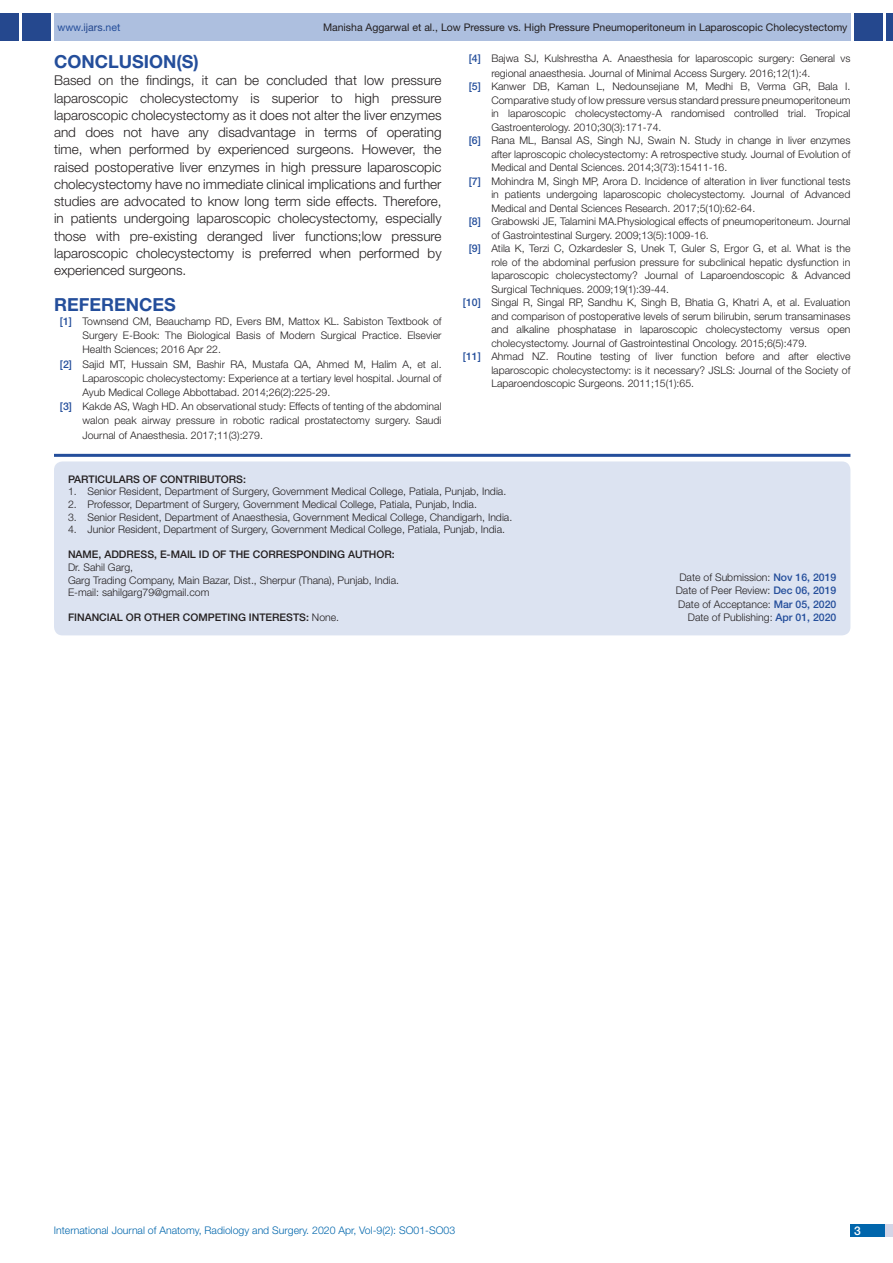
<style>
.page{position:relative;width:893px;height:1263px;background:#fff}
.page>*{position:absolute;margin:0;border:0;box-sizing:border-box;transform-origin:0 0}
.Heading{font:700 18px "Helvetica Neue";color:#244e9b}
.Body_text{font:300 13.5px/17.2px "Helvetica Neue";color:#231f20;text-align:justify}
.t1{font:500 12px "Helvetica Neue";color:#fff}
.Partic_Contri_Txt{font:300 10.5px "Helvetica Neue";color:#231f20}
.Partic_Contri_Head{font:500 10.5px "Helvetica Neue";color:#231f20}
.t2{font:10.5px "Helvetica Neue";color:#231f20}
.t3{font:300 10.5px "Helvetica Neue";color:#0166ac}
.t4{font:10.5px "Helvetica Neue";color:#244e9b}
.s1{color:#25488e}
.s2{font-weight:500;color:#244e9b}
.s3{font-weight:300}
</style>
<div class="page">
<div style="left:54px;top:13px;width:796px;height:28px;background:#adbfdf"></div>
<div style="left:0;top:13px;width:19px;height:28px;background:#25488e"></div>
<div style="left:22px;top:13px;width:29px;height:28px;background:#25488e"></div>
<div style="left:886px;top:13px;width:7px;height:28px;background:#25488e"></div>
<div style="left:854px;top:13px;width:29px;height:28px;background:#25488e"></div>
<div style="left:850px;top:1224px;width:43px;height:13px;background:#d3d5e7"></div>
<div style="left:850px;top:1224px;width:35px;height:13px;background:#0166ac"></div>
<hr style="left:54px;top:454px;width:796px;height:3px;background:#244e9b">
<div style="left:54px;top:461px;width:796px;height:174px;background:#dce3f1;border-radius:9px"></div>
<p class="t4" style="left:57px;top:21px;width:64px">www.<span class="s1">ijars</span>.net</p>
<p class="t2" style="left:323px;top:21px;width:526px">Manisha Aggarwal et al., Low Pressure vs. High Pressure Pneumoperitoneum in Laparoscopic Cholecystectomy</p>
<p class="Heading" style="left:54px;top:51px;width:146px">CONCLUSION(S)</p>
<p class="Body_text" style="left:54px;top:72px;width:389px">Based on the findings, it can be concluded that low pressure laparoscopic cholecystectomy is superior to high pressure laparoscopic cholecystectomy as it does not alter the liver enzymes and does not have any disadvantage in terms of operating time, when performed by experienced surgeons. However, the raised postoperative liver enzymes in high pressure laparoscopic cholecystectomy have no immediate clinical implications and further studies are advocated to know long term side effects. Therefore, in patients undergoing laparoscopic cholecystectomy, especially those with pre-existing deranged liver functions;low pressure laparoscopic cholecystectomy is preferred when performed by experienced surgeons.</p>
<p class="Heading" style="left:54px;top:293px;width:123px">REFERENCES</p>
<p class="Partic_Contri_Txt" style="left:60px;top:315px;width:383px"><span class="s2">[1]</span> Townsend CM, Beauchamp RD, Evers BM, Mattox KL. Sabiston Textbook of</p>
<p class="Partic_Contri_Txt" style="left:82px;top:329px;width:361px">Surgery E-Book: The Biological Basis of Modern Surgical Practice. Elsevier</p>
<p class="Partic_Contri_Txt" style="left:82px;top:343px;width:140px">Health Sciences; 2016 Apr 22.</p>
<p class="Partic_Contri_Txt" style="left:60px;top:357px;width:383px"><span class="s2">[2]</span> Sajid MT, Hussain SM, Bashir RA, Mustafa QA, Ahmed M, Halim A, et al.</p>
<p class="Partic_Contri_Txt" style="left:82px;top:372px;width:361px">Laparoscopic cholecystectomy: Experience at a tertiary level hospital. Journal of</p>
<p class="Partic_Contri_Txt" style="left:82px;top:386px;width:249px">Ayub Medical College Abbottabad. 2014;26(2):225-29.</p>
<p class="Partic_Contri_Txt" style="left:60px;top:400px;width:383px"><span class="s2">[3]</span> Kakde AS, Wagh HD. An observational study: Effects of tenting of the abdominal</p>
<p class="Partic_Contri_Txt" style="left:82px;top:414px;width:361px">walon peak airway pressure in robotic radical prostatectomy surgery. Saudi</p>
<p class="Partic_Contri_Txt" style="left:82px;top:428px;width:182px">Journal of Anaesthesia. 2017;11(3):279.</p>
<p class="Partic_Contri_Txt" style="left:469px;top:52px;width:383px"><span class="s2">[4]</span> Bajwa SJ, Kulshrestha A. Anaesthesia for laparoscopic surgery: General vs</p>
<p class="Partic_Contri_Txt" style="left:491px;top:66px;width:321px">regional anaesthesia. Journal of Minimal Access Surgery. 2016;12(1):4.</p>
<p class="Partic_Contri_Txt" style="left:469px;top:80px;width:383px"><span class="s2">[5]</span> Kanwer DB, Kaman L, Nedounsejiane M, Medhi B, Verma GR, Bala I.</p>
<p class="Partic_Contri_Txt" style="left:491px;top:93px;width:361px">Comparative study of low pressure versus standard pressure pneumoperitoneum</p>
<p class="Partic_Contri_Txt" style="left:491px;top:107px;width:361px">in laparoscopic cholecystectomy-A randomised controlled trial. Tropical</p>
<p class="Partic_Contri_Txt" style="left:491px;top:120px;width:172px">Gastroenterology. 2010;30(3):171-74.</p>
<p class="Partic_Contri_Txt" style="left:469px;top:134px;width:383px"><span class="s2">[6]</span> Rana ML, Bansal AS, Singh NJ, Swain N. Study in change in liver enzymes</p>
<p class="Partic_Contri_Txt" style="left:491px;top:147px;width:361px">after laproscopic cholecystectomy: A retrospective study. Journal of Evolution of</p>
<p class="Partic_Contri_Txt" style="left:491px;top:161px;width:237px">Medical and Dental Sciences. 2014;3(73):15411-16.</p>
<p class="Partic_Contri_Txt" style="left:469px;top:174px;width:383px"><span class="s2">[7]</span> Mohindra M, Singh MP, Arora D. Incidence of alteration in liver functional tests</p>
<p class="Partic_Contri_Txt" style="left:491px;top:188px;width:361px">in patients undergoing laparoscopic cholecystectomy. Journal of Advanced</p>
<p class="Partic_Contri_Txt" style="left:491px;top:201px;width:265px">Medical and Dental Sciences Research. 2017;5(10):62-64.</p>
<p class="Partic_Contri_Txt" style="left:469px;top:215px;width:383px"><span class="s2">[8]</span> Grabowski JE, Talamini MA.Physiological effects of pneumoperitoneum. Journal</p>
<p class="Partic_Contri_Txt" style="left:491px;top:228px;width:219px">of Gastrointestinal Surgery. 2009;13(5):1009-16.</p>
<p class="Partic_Contri_Txt" style="left:469px;top:242px;width:383px"><span class="s2">[9]</span> Atila K, Terzi C, Ozkardesler S, Unek T, Guler S, Ergor G, et al. What is the</p>
<p class="Partic_Contri_Txt" style="left:491px;top:255px;width:361px">role of the abdominal perfusion pressure for subclinical hepatic dysfunction in</p>
<p class="Partic_Contri_Txt" style="left:491px;top:269px;width:361px">laparoscopic cholecystectomy? Journal of Laparoendoscopic &amp; Advanced</p>
<p class="Partic_Contri_Txt" style="left:491px;top:282px;width:179px">Surgical Techniques. 2009;19(1):39-44.</p>
<p class="Partic_Contri_Txt" style="left:463px;top:296px;width:389px"><span class="s2">[10]</span> Singal R, Singal RP, Sandhu K, Singh B, Bhatia G, Khatri A, et al. Evaluation</p>
<p class="Partic_Contri_Txt" style="left:491px;top:309px;width:361px">and comparison of postoperative levels of serum bilirubin, serum transaminases</p>
<p class="Partic_Contri_Txt" style="left:491px;top:323px;width:361px">and alkaline phosphatase in laparoscopic cholecystectomy versus open</p>
<p class="Partic_Contri_Txt" style="left:491px;top:336px;width:317px">cholecystectomy. Journal of Gastrointestinal Oncology. 2015;6(5):479.</p>
<p class="Partic_Contri_Txt" style="left:463px;top:350px;width:389px"><span class="s2">[11]</span> Ahmad NZ. Routine testing of liver function before and after elective</p>
<p class="Partic_Contri_Txt" style="left:491px;top:363px;width:361px">laparoscopic cholecystectomy: is it necessary? JSLS: Journal of the Society of</p>
<p class="Partic_Contri_Txt" style="left:491px;top:377px;width:204px">Laparoendoscopic Surgeons. 2011;15(1):65.</p>
<p class="Partic_Contri_Head" style="left:68px;top:473px;width:179px">PARTICULARS OF CONTRIBUTORS:</p>
<p class="Partic_Contri_Txt" style="left:68px;top:485px;width:440px">1. Senior Resident, Department of Surgery, Government Medical College, Patiala, Punjab, India.</p>
<p class="Partic_Contri_Txt" style="left:68px;top:498px;width:410px">2. Professor, Department of Surgery, Government Medical College, Patiala, Punjab, India.</p>
<p class="Partic_Contri_Txt" style="left:68px;top:510px;width:446px">3. Senior Resident, Department of Anaesthesia, Government Medical College, Chandigarh, India.</p>
<p class="Partic_Contri_Txt" style="left:68px;top:523px;width:439px">4. Junior Resident, Department of Surgery, Government Medical College, Patiala, Punjab, India.</p>
<p class="Partic_Contri_Head" style="left:68px;top:548px;width:328px">NAME, ADDRESS, E-MAIL ID OF THE CORRESPONDING AUTHOR:</p>
<p class="Partic_Contri_Txt" style="left:68px;top:561px;width:67px">Dr. Sahil Garg,</p>
<p class="Partic_Contri_Txt" style="left:68px;top:573px;width:333px">Garg Trading Company, Main Bazar, Dist., Sherpur (Thana), Punjab, India.</p>
<p class="Partic_Contri_Txt" style="left:68px;top:586px;width:143px">E-mail: sahilgarg79@gmail.com</p>
<p class="Partic_Contri_Head" style="left:68px;top:611px;width:14px">Financial</p>
<p class="Partic_Contri_Head" style="left:126px;top:611px;width:215px">OR OTHER COMPETING INTERESTS: <span class="s3">None.</span></p>
<p class="Partic_Contri_Txt" style="left:679px;top:571px;width:158px">Date of Submission: <span class="s2">Nov 16, 2019</span></p>
<p class="Partic_Contri_Txt" style="left:676px;top:584px;width:162px">Date of Peer Review: <span class="s2">Dec 06, 2019</span></p>
<p class="Partic_Contri_Txt" style="left:678px;top:598px;width:160px">Date of Acceptance: <span class="s2">Mar 05, 2020</span></p>
<p class="Partic_Contri_Txt" style="left:688px;top:611px;width:150px">Date of Publishing: <span class="s2">Apr 01, 2020</span></p>
<p class="t3" style="left:54px;top:1224px;width:403px">International Journal of Anatomy, Radiology and Surgery. 2020 Apr, Vol-9(2): SO01-SO03</p>
<p class="t1" style="left:854px;top:1223px;width:8px">3</p>
</div>
